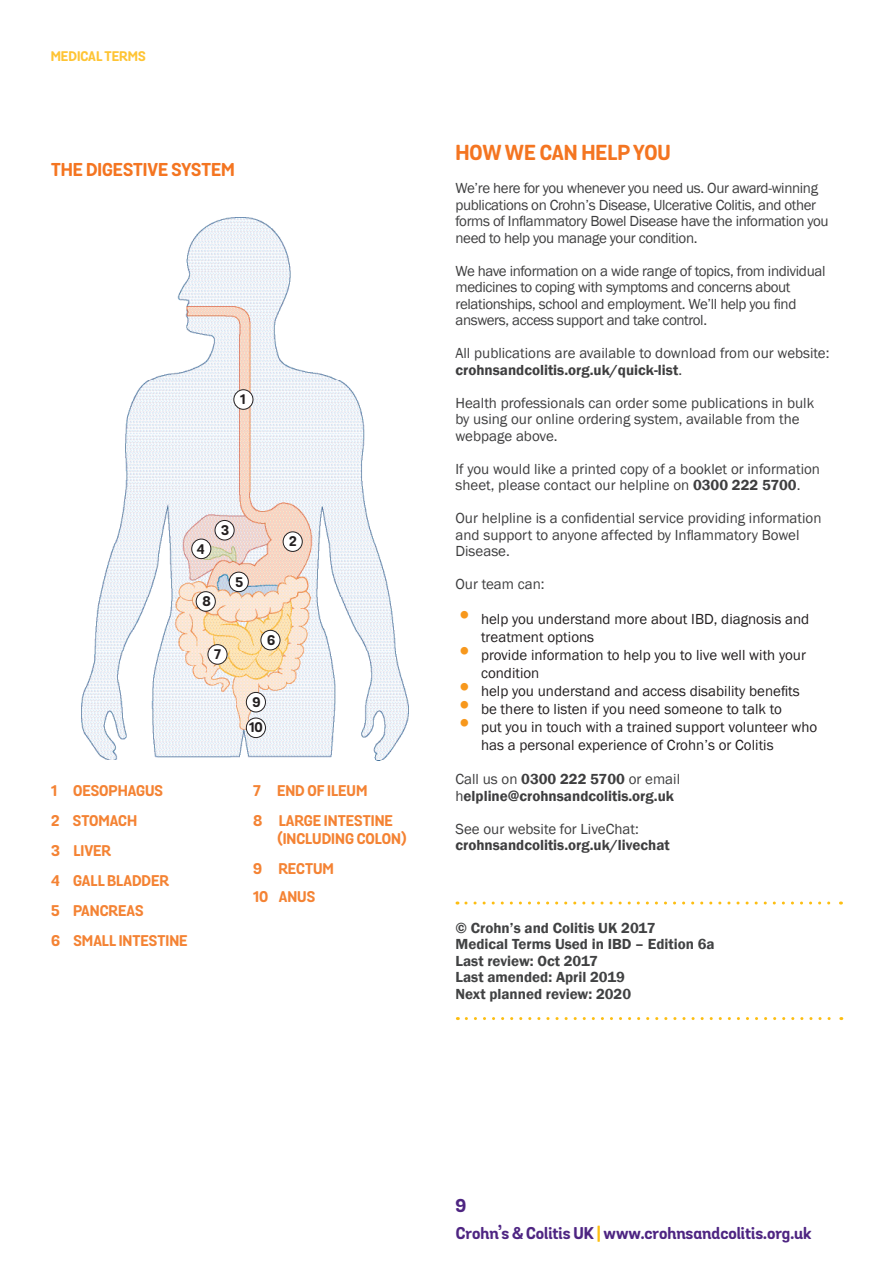
<style>
.page{position:relative;width:893px;height:1263px;background:#fff}
.page>*{position:absolute;margin:0;border:0;box-sizing:border-box;transform-origin:0 0}
.t1{font:700 21px "Grota Sans Alt Rounded";color:#f47521}
.t2{font:700 18px "Grota Sans Alt Rounded";color:#f47521}
.t3{font:700 18px "Grota Sans Alt Rounded";color:#4e2582}
.t4{font:700 16.5px "Grota Sans Alt Rounded";color:#4e2582}
.t5{font:15px/16.5px "Franklin Gothic";color:#3e3e3f}
.t6{font:15px/16.5px "Franklin Gothic";letter-spacing:-.02em;color:#3e3e3f}
.t7{font:15px/18px "Franklin Gothic";color:#231f20}
.t8{font:700 15px/30px "Grota Sans Alt Rounded";color:#f48334}
.t9{font:600 15px/16.5px "Franklin Gothic";color:#414243}
.t10{font:600 15px/16.5px "Franklin Gothic";color:#3e3e3f}
.t11{font:700 13.5px "Grota Sans Alt Rounded";color:#fec434}
.t12{font:700 13.5px/25.7px "Grota Sans Alt Rounded";color:#231f20}
.s1{font-weight:600}
.s2{font-size:27px;color:#f7981d}
.s3{font-weight:400}
.s4{color:#fdbe12}
</style>
<div class="page">
<img style="left:81px;top:217px;width:327px;height:544px">
<div style="left:234px;top:390px;width:19px;height:19px;background:#fff;border-radius:50%"></div>
<div style="left:233px;top:389px;width:20px;height:21px;border:1px solid #231f20;border-radius:50%"></div>
<div style="left:283px;top:532px;width:19px;height:19px;background:#fff;border-radius:50%"></div>
<div style="left:283px;top:531px;width:20px;height:21px;border:1px solid #231f20;border-radius:50%"></div>
<div style="left:215px;top:520px;width:19px;height:20px;background:#fff;border-radius:50%"></div>
<div style="left:215px;top:520px;width:20px;height:20px;border:1px solid #231f20;border-radius:50%"></div>
<div style="left:192px;top:539px;width:19px;height:20px;background:#fff;border-radius:50%"></div>
<div style="left:191px;top:539px;width:20px;height:20px;border:1px solid #231f20;border-radius:50%"></div>
<div style="left:229px;top:572px;width:19px;height:20px;background:#fff;border-radius:50%"></div>
<div style="left:229px;top:572px;width:20px;height:20px;border:1px solid #231f20;border-radius:50%"></div>
<div style="left:196px;top:592px;width:19px;height:19px;background:#fff;border-radius:50%"></div>
<div style="left:196px;top:591px;width:20px;height:21px;border:1px solid #231f20;border-radius:50%"></div>
<div style="left:261px;top:630px;width:19px;height:20px;background:#fff;border-radius:50%"></div>
<div style="left:261px;top:630px;width:19px;height:20px;border:1px solid #231f20;border-radius:50%"></div>
<div style="left:208px;top:645px;width:19px;height:19px;background:#fff;border-radius:50%"></div>
<div style="left:208px;top:644px;width:19px;height:21px;border:1px solid #231f20;border-radius:50%"></div>
<div style="left:246px;top:692px;width:19px;height:20px;background:#fff;border-radius:50%"></div>
<div style="left:246px;top:692px;width:20px;height:20px;border:1px solid #231f20;border-radius:50%"></div>
<div style="left:246px;top:718px;width:19px;height:19px;background:#fff;border-radius:50%"></div>
<div style="left:246px;top:718px;width:20px;height:20px;border:1px solid #231f20;border-radius:50%"></div>
<svg style="left:466px;top:901px;width:375px;height:3px"></svg>
<svg style="left:466px;top:1017px;width:376px;height:3px"></svg>
<p class="t11" style="left:51px;top:48px;width:97px">MEDICAL TERMS</p>
<p class="t2" style="left:51px;top:159px;width:185px">THE DIGESTIVE SYSTEM</p>
<p class="t12" style="left:240px;top:387px;width:7px">1</p>
<p class="t12" style="left:197px;top:537px;width:9px">4</p>
<p class="t12" style="left:202px;top:589px;width:10px">8</p>
<p class="t12" style="left:221px;top:518px;width:10px">3</p>
<p class="t12" style="left:235px;top:570px;width:9px">5</p>
<p class="t12" style="left:214px;top:642px;width:8px">7</p>
<p class="t12" style="left:289px;top:529px;width:9px">2</p>
<p class="t12" style="left:267px;top:628px;width:10px">6</p>
<p class="t12" style="left:249px;top:690px;width:15px">9<br>10</p>
<p class="t8" style="left:51px;top:776px;width:138px">1 OESOPHAGUS<br>2 STOMACH<br>3 LIVER<br>4 GALL BLADDER<br>5 PANCREAS<br>6 SMALL INTESTINE</p>
<p class="t8" style="left:253px;top:776px;width:141px">7 END OF ILEUM<br>8 LARGE INTESTINE</p>
<p class="t8" style="left:253px;top:824px;width:155px;text-indent:24px">(INCLUDING COLON)<br>9 RECTUM</p>
<p class="t8" style="left:253px;top:883px;width:63px">10 ANUS</p>
<h1 class="t1" style="left:455px;top:140px;width:217px">HOW WE CAN HELP YOU</h1>
<p class="t6" style="left:455px;top:180px;width:375px">We’re here for you whenever you need us. Our award-winning publications on Crohn’s Disease, Ulcerative Colitis, and other forms of Inflammatory Bowel Disease have the information you need to help you manage your condition.</p>
<p class="t6" style="left:455px;top:263px;width:371px">We have information on a wide range of topics, from individual medicines to coping with symptoms and concerns about relationships, school and employment. We’ll help you find answers, access support and take control.</p>
<p class="t5" style="left:455px;top:345px;width:376px">All publications are available to download from our website: <span class="s1">crohnsandcolitis.org.uk/quick-list</span>.</p>
<p class="t5" style="left:455px;top:395px;width:360px">Health professionals can order some publications in bulk by using our online ordering system, available from the webpage above.</p>
<p class="t5" style="left:455px;top:461px;width:366px">If you would like a printed copy of a booklet or information sheet, please contact our helpline on <span class="s1">0300 222 5700</span>.</p>
<p class="t5" style="left:455px;top:510px;width:368px">Our helpline is a confidential service providing information and support to anyone affected by Inflammatory Bowel<br>Disease.</p>
<p class="t5" style="left:455px;top:576px;width:91px">Our team can:</p>
<p class="t7" style="left:481px;top:610px;width:330px;text-indent:-26px"><span class="s2">•</span> help you understand more about IBD, diagnosis and treatment options</p>
<p class="t7" style="left:481px;top:646px;width:327px;text-indent:-26px"><span class="s2">•</span> provide information to help you to live well with your condition</p>
<p class="t7" style="left:455px;top:682px;width:346px"><span class="s2">•</span> help you understand and access disability benefits</p>
<p class="t7" style="left:455px;top:700px;width:328px"><span class="s2">•</span> be there to listen if you need someone to talk to</p>
<p class="t7" style="left:481px;top:718px;width:338px;text-indent:-26px"><span class="s2">•</span> put you in touch with a trained support volunteer who has a personal experience of Crohn’s or Colitis</p>
<p class="t10" style="left:455px;top:771px;width:226px"><span class="s3">Call us on</span> 0300 222 5700 <span class="s3">or email h</span>elpline@crohnsandcolitis.org.uk</p>
<p class="t5" style="left:455px;top:821px;width:185px">See our website for LiveChat:</p>
<p class="t10" style="left:455px;top:837px;width:216px">crohnsandcolitis.org.uk/livechat</p>
<p class="t9" style="left:455px;top:920px;width:261px">© Crohn’s and Colitis UK 2017<br>Medical Terms Used in IBD – Edition 6a<br>Last review: Oct 2017<br>Last amended: April 2019<br>Next planned review: 2020</p>
<p class="t3" style="left:455px;top:1194px;width:12px">9</p>
<p class="t4" style="left:456px;top:1223px;width:357px">Crohn’s &amp; Colitis UK <span class="s4">|</span> www.crohnsandcolitis.org.uk</p>
</div>
